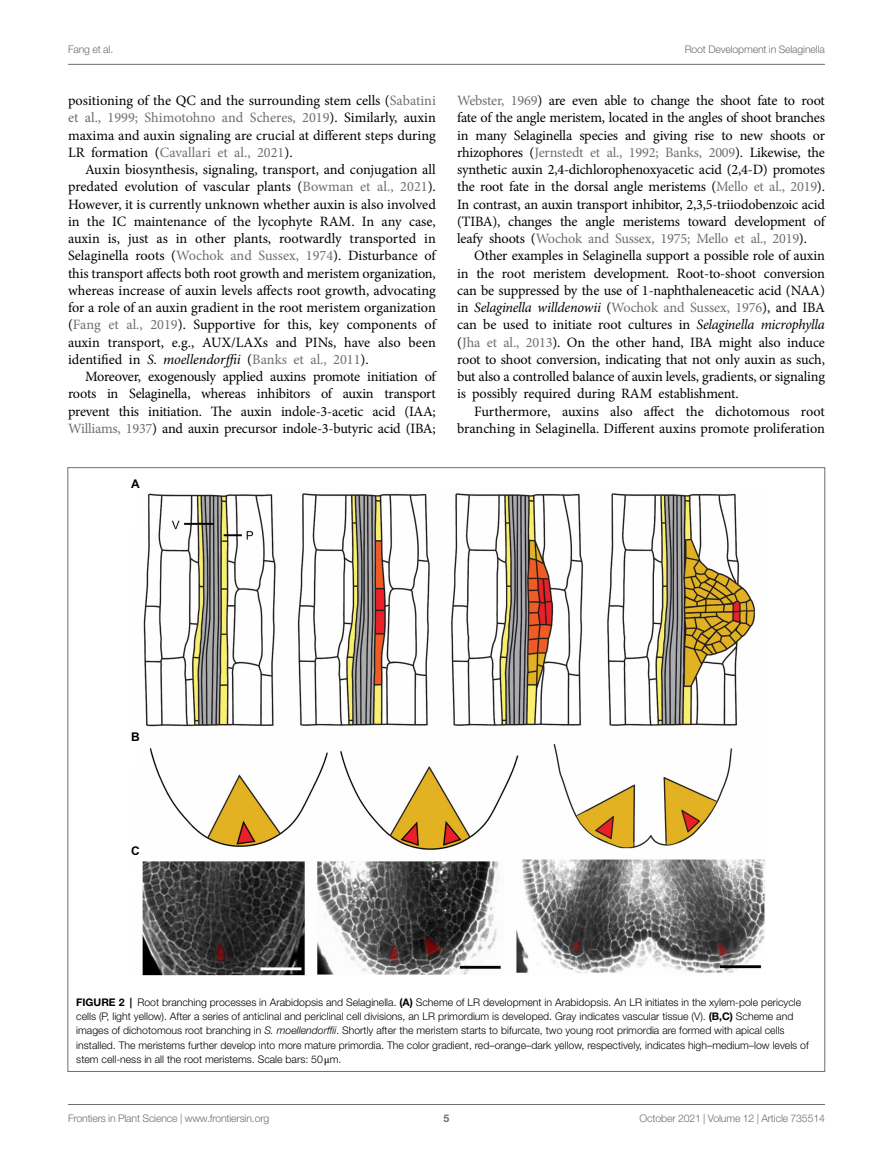
<style>
.page{position:relative;width:893px;height:1170px;background:#fff}
.page>*{position:absolute;margin:0;border:0;box-sizing:border-box;transform-origin:0 0}
.TEXT{font:14.25px/17.2px "Minion Pro";letter-spacing:-.01em;color:#000;text-align:justify}
.t1{font:700 12px "Arial";color:#000}
.FIG_LEG{font:300 10.5px/14.2px "Helvetica Neue LT Std";color:#000}
.t2{font:300 10.5px "Helvetica Neue LT Std";letter-spacing:-.015em;color:#6d6e71}
.t3{font:700 10.5px "Helvetica Neue LT Std";color:#6d6e71}
.s1{color:#6d6e71}
.s2{font-style:italic}
.s3{font-weight:700}
.s4{font-family:"STIX General";font-weight:400}
</style>
<div class="page">
<hr style="left:68px;top:64px;width:757px;height:1px;background:#6d6e71">
<hr style="left:68px;top:1104px;width:757px;height:1px;background:#6d6e71">
<img style="left:142px;top:493px;width:623px;height:483px">
<p class="t2" style="left:68px;top:42px;width:47px">Fang et al.</p>
<p class="t2" style="left:685px;top:42px;width:142px">Root Development in Selaginella</p>
<p class="TEXT" style="left:68px;top:92px;width:369px">positioning of the QC and the surrounding stem cells (<span class="s1">Sabatini et al., 1999; Shimotohno and Scheres, 2019</span>). Similarly, auxin maxima and auxin signaling are crucial at different steps during LR formation (<span class="s1">Cavallari et al., 2021</span>).</p>
<p class="TEXT" style="left:68px;top:161px;width:369px;text-indent:17px">Auxin biosynthesis, signaling, transport, and conjugation all predated evolution of vascular plants (<span class="s1">Bowman et al., 2021</span>).<br>However, it is currently unknown whether auxin is also involved in the IC maintenance of the lycophyte RAM. In any case, auxin is, just as in other plants, rootwardly transported in Selaginella roots (<span class="s1">Wochok and Sussex, 1974</span>). Disturbance of this transport affects both root growth and meristem organization, whereas increase of auxin levels affects root growth, advocating for a role of an auxin gradient in the root meristem organization (<span class="s1">Fang et al., 2019</span>). Supportive for this, key components of auxin transport, e.g., AUX/LAXs and PINs, have also been identified in <span class="s2">S. moellendorffii</span> (<span class="s1">Banks et al., 2011</span>).</p>
<p class="TEXT" style="left:68px;top:368px;width:369px;text-indent:17px">Moreover, exogenously applied auxins promote initiation of roots in Selaginella, whereas inhibitors of auxin transport prevent this initiation. The auxin indole-3-acetic acid (IAA; <span class="s1">Williams, 1937</span>) and auxin precursor indole-3-butyric acid (IBA;</p>
<p class="t1" style="left:131px;top:475px;width:10px">A</p>
<p class="TEXT" style="left:457px;top:92px;width:369px"><span class="s1">Webster, 1969</span>) are even able to change the shoot fate to root fate of the angle meristem, located in the angles of shoot branches in many Selaginella species and giving rise to new shoots or rhizophores (<span class="s1">Jernstedt et al., 1992; Banks, 2009</span>). Likewise, the synthetic auxin 2,4-dichlorophenoxyacetic acid (2,4-D) promotes the root fate in the dorsal angle meristems (<span class="s1">Mello et al., 2019</span>).<br>In contrast, an auxin transport inhibitor, 2,3,5-triiodobenzoic acid (TIBA), changes the angle meristems toward development of leafy shoots (<span class="s1">Wochok and Sussex, 1975; Mello et al., 2019</span>).</p>
<p class="TEXT" style="left:457px;top:247px;width:370px;text-indent:17px">Other examples in Selaginella support a possible role of auxin in the root meristem development. Root-to-shoot conversion can be suppressed by the use of 1-naphthaleneacetic acid (NAA) in <span class="s2">Selaginella willdenowii</span> (<span class="s1">Wochok and Sussex, 1976</span>), and IBA can be used to initiate root cultures in <span class="s2">Selaginella microphylla </span>(<span class="s1">Jha et al., 2013</span>). On the other hand, IBA might also induce root to shoot conversion, indicating that not only auxin as such, but also a controlled balance of auxin levels, gradients, or signaling is possibly required during RAM establishment.</p>
<p class="TEXT" style="left:457px;top:402px;width:369px;text-align:right">Furthermore, auxins also affect the dichotomous root branching in Selaginella. Different auxins promote proliferation</p>
<p class="t1" style="left:131px;top:727px;width:10px">B</p>
<p class="t1" style="left:131px;top:842px;width:10px">C</p>
<p class="FIG_LEG" style="left:76px;top:994px;width:734px"><span class="s3">FIGURE 2 |</span> Root branching processes in Arabidopsis and Selaginella. <span class="s3">(A)</span> Scheme of LR development in Arabidopsis. An LR initiates in the xylem-pole pericycle cells (P, light yellow). After a series of anticlinal and periclinal cell divisions, an LR primordium is developed. Gray indicates vascular tissue (V). <span class="s3">(B,C)</span> Scheme and images of dichotomous root branching in <span class="s2">S. moellendorffii</span>. Shortly after the meristem starts to bifurcate, two young root primordia are formed with apical cells installed. The meristems further develop into more mature primordia. The color gradient, red–orange–dark yellow, respectively, indicates high–medium–low levels of stem cell-ness in all the root meristems. Scale bars: 50<span class="s4">μ</span>m.</p>
<p class="t2" style="left:68px;top:1111px;width:203px">Frontiers in Plant Science | www.frontiersin.org</p>
<p class="t3" style="left:444px;top:1111px;width:7px">5</p>
<p class="t2" style="left:640px;top:1111px;width:187px">October 2021 | Volume 12 | Article 735514</p>
</div>
